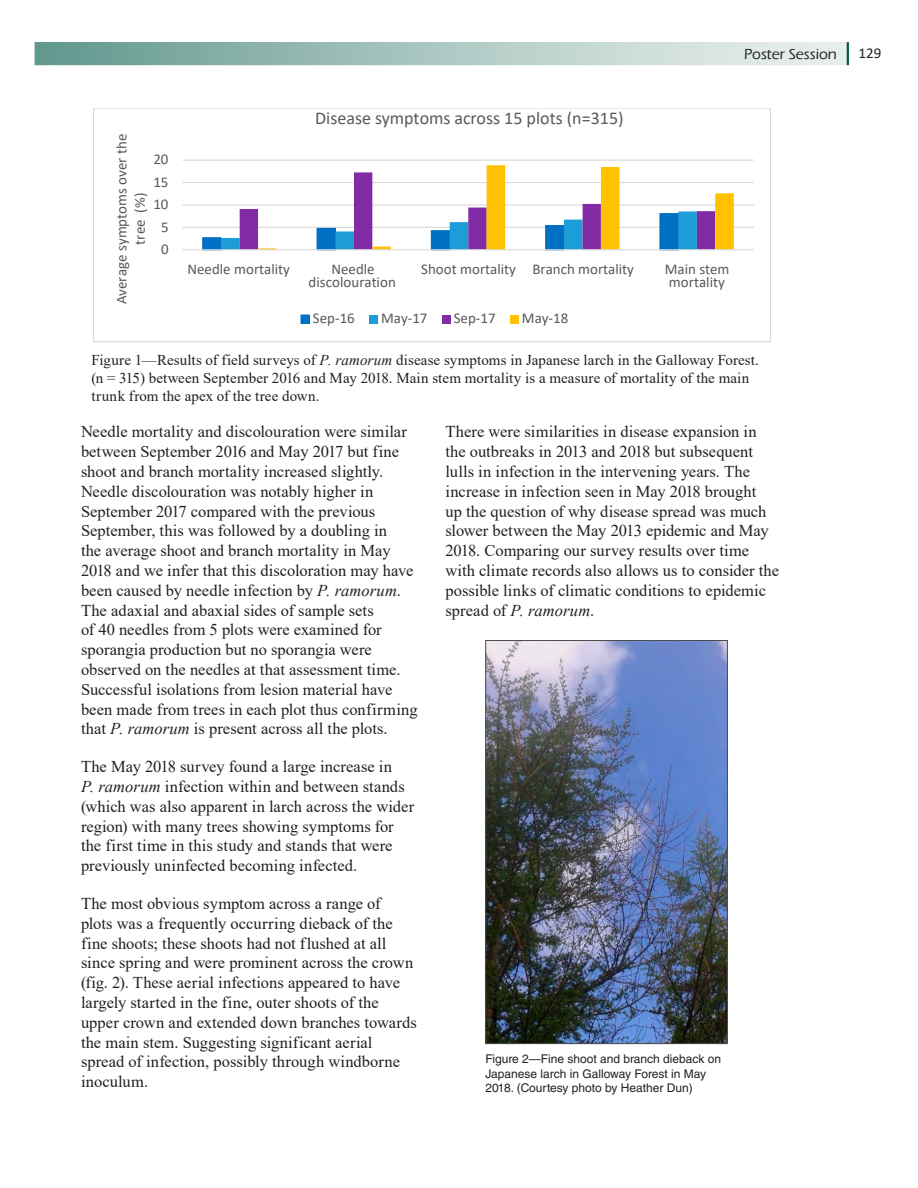
<style>
.page{position:relative;width:918px;height:1188px;background:#fff}
.page>*{position:absolute;margin:0;border:0;box-sizing:border-box;transform-origin:0 0}
.t1{font:18px "Calibri";color:#595959}
.Body_text_11_pt{font:16.5px/19.8px "Times New Roman";color:#231f20}
.t2{font:15px/18px "Times New Roman";letter-spacing:.005em;color:#231f20}
.t3{font:15px/13.8px "Calibri";color:#595959;text-align:center}
.t4{font:500 15px "Eras ITC";color:#231f20}
.t5{font:15px "Calibri";color:#231f20}
.t6{font:12px/14.4px "Helvetica LT Std";color:#231f20}
.s1{font-style:italic}
</style>
<div class="page">
<div style="left:35px;top:43px;width:810px;height:21px;background:linear-gradient(to right,#64998f,#f0f4f2)"></div>
<div style="left:35px;top:42px;width:811px;height:23px;border:2px solid #fff"></div>
<hr style="left:847px;top:42px;width:2px;height:23px;background:#005744">
<hr style="left:183px;top:227px;width:571px;height:1px;background:#d9d9d9">
<hr style="left:183px;top:204px;width:571px;height:2px;background:#d9d9d9">
<hr style="left:183px;top:182px;width:571px;height:1px;background:#d9d9d9">
<hr style="left:183px;top:160px;width:571px;height:1px;background:#d9d9d9">
<svg style="left:202px;top:165px;width:532px;height:86px"></svg>
<hr style="left:183px;top:249px;width:571px;height:1px;background:#d9d9d9">
<div style="left:301px;top:315px;width:8px;height:8px;background:#0070c4"></div>
<div style="left:301px;top:315px;width:9px;height:9px;border:1px solid #0070c4"></div>
<div style="left:369px;top:315px;width:9px;height:8px;background:#1c9dd8"></div>
<div style="left:442px;top:315px;width:8px;height:8px;background:#812ca4"></div>
<div style="left:510px;top:315px;width:9px;height:8px;background:#ffc100"></div>
<div style="left:93px;top:108px;width:678px;height:234px;border:1px solid #d9d9d9"></div>
<img style="left:488px;top:642px;width:238px;height:400px">
<div style="left:486px;top:640px;width:242px;height:404px;border:1px solid #4d4d4f"></div>
<p class="t1" style="left:315px;top:105px;width:310px">Disease symptoms across 15 plots (n=315)</p>
<p class="t4" style="left:744px;top:46px;width:94px">Poster Session</p>
<p class="t5" style="left:859px;top:43px;width:24px">129</p>
<p class="t3" style="left:112px;top:304px;width:172px;line-height:18.3px;rotate:-90deg">Average symptoms over the tree (%)</p>
<p class="t3" style="left:153px;top:152px;width:17px">20</p>
<p class="t3" style="left:153px;top:175px;width:17px">15</p>
<p class="t3" style="left:153px;top:197px;width:17px">10</p>
<p class="t3" style="left:161px;top:219px;width:9px">5</p>
<p class="t3" style="left:161px;top:242px;width:9px">0</p>
<p class="t3" style="left:421px;top:261px;width:214px">Shoot mortality Branch mortality</p>
<p class="t3" style="left:381px;top:311px;width:48px">May-17</p>
<p class="t3" style="left:454px;top:311px;width:43px">Sep-17</p>
<p class="t3" style="left:522px;top:311px;width:48px">May-18</p>
<p class="t2" style="left:91px;top:351px;width:669px">Figure 1—Results of field surveys of <span class="s1">P. ramorum</span> disease symptoms in Japanese larch in the Galloway Forest. (n = 315) between September 2016 and May 2018. Main stem mortality is a measure of mortality of the main trunk from the apex of the tree down.</p>
<p class="Body_text_11_pt" style="left:81px;top:421px;width:338px">Needle mortality and discolouration were similar between September 2016 and May 2017 but fine shoot and branch mortality increased slightly.<br>Needle discolouration was notably higher in September 2017 compared with the previous September, this was followed by a doubling in<br>the average shoot and branch mortality in May 2018 and we infer that this discoloration may have been caused by needle infection by <span class="s1">P. ramorum</span>.<br>The adaxial and abaxial sides of sample sets<br>of 40 needles from 5 plots were examined for sporangia production but no sporangia were observed on the needles at that assessment time.<br>Successful isolations from lesion material have been made from trees in each plot thus confirming that <span class="s1">P. ramorum</span> is present across all the plots.</p>
<p class="Body_text_11_pt" style="left:81px;top:756px;width:335px">The May 2018 survey found a large increase in<br><span class="s1">P. ramorum</span> infection within and between stands (which was also apparent in larch across the wider region) with many trees showing symptoms for the first time in this study and stands that were previously uninfected becoming infected.</p>
<p class="Body_text_11_pt" style="left:81px;top:893px;width:337px">The most obvious symptom across a range of<br>plots was a frequently occurring dieback of the fine shoots; these shoots had not flushed at all since spring and were prominent across the crown (fig. 2). These aerial infections appeared to have largely started in the fine, outer shoots of the upper crown and extended down branches towards the main stem. Suggesting significant aerial spread of infection, possibly through windborne inoculum.</p>
<p class="t3" style="left:187px;top:261px;width:104px">Needle mortality</p>
<p class="t3" style="left:309px;top:261px;width:89px">Needle discolouration</p>
<p class="t3" style="left:665px;top:261px;width:66px;text-align:left">Main stem mortality</p>
<p class="t3" style="left:313px;top:311px;width:43px">Sep-16</p>
<p class="Body_text_11_pt" style="left:446px;top:421px;width:335px">There were similarities in disease expansion in the outbreaks in 2013 and 2018 but subsequent lulls in infection in the intervening years. The increase in infection seen in May 2018 brought<br>up the question of why disease spread was much slower between the May 2013 epidemic and May 2018. Comparing our survey results over time with climate records also allows us to consider the possible links of climatic conditions to epidemic spread of <span class="s1">P. ramorum</span>.</p>
<p class="t6" style="left:486px;top:1052px;width:237px">Figure 2—Fine shoot and branch dieback on<br>Japanese larch in Galloway Forest in May<br>2018. (Courtesy photo by Heather Dun)</p>
</div>
